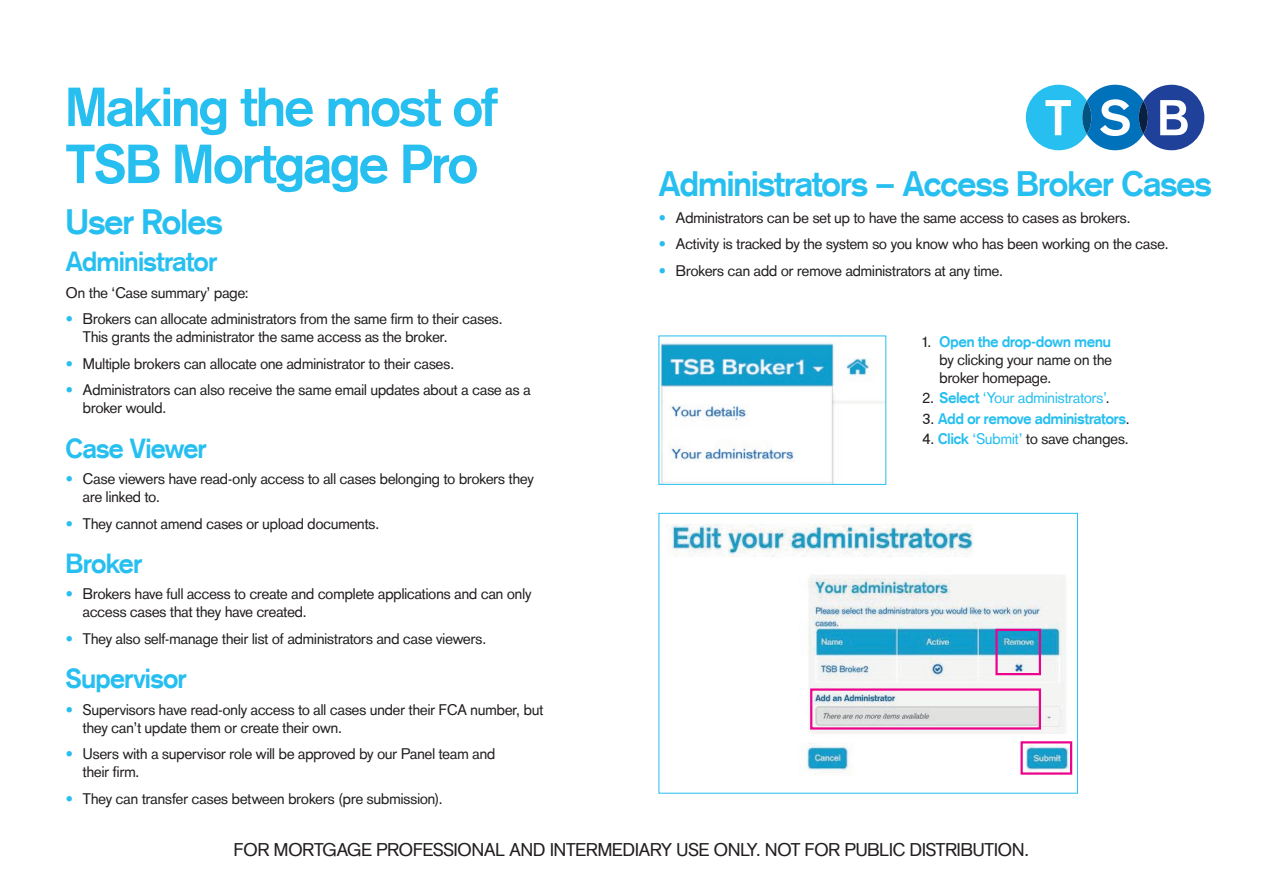
<style>
.page{position:relative;width:1263px;height:893px;background:#fff}
.page>*{position:absolute;margin:0;border:0;box-sizing:border-box;transform-origin:0 0}
.Page_Headline_24_28{font:700 54px/57px "Basic Commercialfor TSB";letter-spacing:-.01em;color:#26bff0}
.Title_Headline_18_21{font:700 34.5px "Basic Commercialfor TSB";letter-spacing:-.005em;color:#26bff0}
.Page_Headline_24_28-2{font:700 34.5px "Basic Commercialfor TSB";letter-spacing:-.005em;color:#26bff0}
.Title_Headline_18_21-2{font:700 27px "Basic Commercialfor TSB";color:#26bff0}
.t1{font:18px "Basic Commercialfor TSB";color:#231f20}
.BodyCopy_Numbers_10{font:15px/18px "Basic Commercialfor TSB";letter-spacing:.005em;color:#231f20}
.BodyCopy_Numbers_10-2{font:15px "Basic Commercialfor TSB";letter-spacing:.005em;color:#26bff0}
.BodyCopy_Numbers_10-3{font:700 15px "Basic Commercialfor TSB";letter-spacing:.005em;color:#26bff0}
.Body_Copy_10_12{font:15px "Basic Commercialfor TSB";letter-spacing:.005em;color:#231f20}
.s1{color:#26bff0}
.s2{font-weight:700;color:#26bff0}
.s3{color:#231f20}
.s4{font-weight:700}
.s5{font-weight:400;color:#231f20}
</style>
<div class="page">
<img style="left:660px;top:343px;width:224px;height:140px">
<div style="left:658px;top:336px;width:228px;height:149px;border:1px solid #26bff0"></div>
<img style="left:668px;top:524px;width:405px;height:251px">
<div style="left:658px;top:513px;width:420px;height:280px;border:1px solid #26bff0"></div>
<div style="left:995px;top:629px;width:46px;height:46px;border:2px solid #ed028c"></div>
<div style="left:810px;top:688px;width:231px;height:42px;border:2px solid #ed028c"></div>
<div style="left:1020px;top:741px;width:52px;height:34px;border:2px solid #ed028c"></div>
<svg style="left:1025px;top:84px;width:180px;height:67px"></svg>
<p class="Page_Headline_24_28" style="left:66px;top:78px;width:432px">Making the most of<br>TSB Mortgage Pro</p>
<p class="Page_Headline_24_28-2" style="left:66px;top:201px;width:158px">User Roles</p>
<p class="Title_Headline_18_21-2" style="left:66px;top:246px;width:152px">Administrator</p>
<p class="Body_Copy_10_12" style="left:66px;top:284px;width:184px">On the ‘Case summary’ page:</p>
<p class="BodyCopy_Numbers_10" style="left:83px;top:310px;width:421px;text-indent:-17px"><span class="s1">•</span> Brokers can allocate administrators from the same firm to their cases.<br>This grants the administrator the same access as the broker.</p>
<p class="BodyCopy_Numbers_10" style="left:66px;top:355px;width:390px"><span class="s1">•</span> Multiple brokers can allocate one administrator to their cases.</p>
<p class="BodyCopy_Numbers_10" style="left:83px;top:381px;width:449px;text-indent:-17px"><span class="s1">•</span> Administrators can also receive the same email updates about a case as a broker would.</p>
<p class="Title_Headline_18_21-2" style="left:66px;top:432px;width:142px">Case Viewer</p>
<p class="BodyCopy_Numbers_10" style="left:83px;top:470px;width:452px;text-indent:-17px"><span class="s1">•</span> Case viewers have read-only access to all cases belonging to brokers they are linked to.</p>
<p class="BodyCopy_Numbers_10" style="left:66px;top:514px;width:315px"><span class="s1">•</span> They cannot amend cases or upload documents.</p>
<p class="Title_Headline_18_21-2" style="left:66px;top:547px;width:77px">Broker</p>
<p class="BodyCopy_Numbers_10" style="left:83px;top:585px;width:450px;text-indent:-17px"><span class="s1">•</span> Brokers have full access to create and complete applications and can only access cases that they have created.</p>
<p class="BodyCopy_Numbers_10" style="left:66px;top:630px;width:422px"><span class="s1">•</span> They also self-manage their list of administrators and case viewers.</p>
<p class="Title_Headline_18_21-2" style="left:66px;top:663px;width:122px">Supervisor</p>
<p class="BodyCopy_Numbers_10" style="left:83px;top:700px;width:462px;text-indent:-17px"><span class="s1">•</span> Supervisors have read-only access to all cases under their FCA number, but they can’t update them or create their own.</p>
<p class="BodyCopy_Numbers_10" style="left:83px;top:745px;width:414px;text-indent:-17px"><span class="s1">•</span> Users with a supervisor role will be approved by our Panel team and their firm.</p>
<p class="BodyCopy_Numbers_10" style="left:66px;top:789px;width:378px"><span class="s1">•</span> They can transfer cases between brokers (pre submission).</p>
<p class="Title_Headline_18_21" style="left:659px;top:164px;width:554px">Administrators – Access Broker Cases</p>
<p class="BodyCopy_Numbers_10" style="left:659px;top:209px;width:473px"><span class="s1">•</span> Administrators can be set up to have the same access to cases as brokers.</p>
<p class="BodyCopy_Numbers_10" style="left:659px;top:235px;width:511px"><span class="s1">•</span> Activity is tracked by the system so you know who has been working on the case.</p>
<p class="BodyCopy_Numbers_10" style="left:659px;top:262px;width:346px"><span class="s1">•</span> Brokers can add or remove administrators at any time.</p>
<p class="BodyCopy_Numbers_10" style="left:939px;top:333px;width:174px;text-align:justify;text-indent:-17px">1. <span class="s2">Open the drop-down menu </span>by clicking your name on the broker homepage.</p>
<p class="BodyCopy_Numbers_10-2" style="left:922px;top:389px;width:189px"><span class="s3">2.</span> <span class="s4">Select</span> ‘Your administrators’<span class="s3">.</span></p>
<p class="BodyCopy_Numbers_10-3" style="left:922px;top:409px;width:209px"><span class="s5">3.</span> Add or remove administrators<span class="s5">.</span></p>
<p class="BodyCopy_Numbers_10" style="left:922px;top:429px;width:208px">4. <span class="s2">Click</span> <span class="s1">‘Submit’</span> to save changes.</p>
<p class="t1" style="left:234px;top:839px;width:796px">FOR MORTGAGE PROFESSIONAL AND INTERMEDIARY USE ONLY. NOT FOR PUBLIC DISTRIBUTION.</p>
</div>
